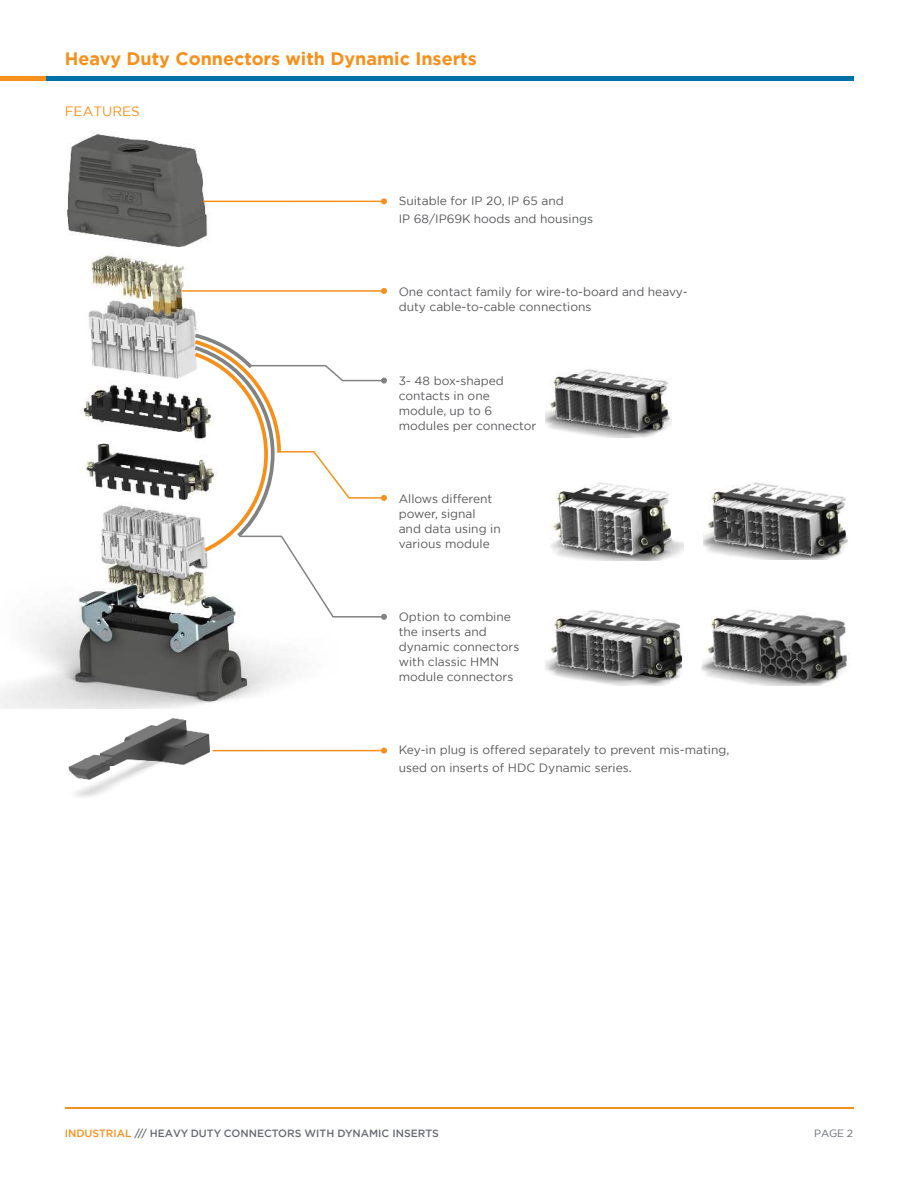
<style>
.page{position:relative;width:918px;height:1188px;background:#fff}
.page>*{position:absolute;margin:0;border:0;box-sizing:border-box;transform-origin:0 0}
.t1{font:700 18px "Gotham";color:#f6901d}
.t2{font:13.5px "Gotham";color:#f6901d}
.t3{font:12px/15px "Gotham";color:#57585a}
.t4{font:500 10.5px "Gotham";color:#686b73}
.t5{font:10.5px "Gotham";color:#686b73}
.s1{color:#f6901d}
</style>
<div class="page">
<img style="left:68px;top:718px;width:157px;height:79px">
<img style="left:0;top:133px;width:338px;height:576px">
<hr style="left:203px;top:201px;width:181px;height:1px;background:#f6901d">
<svg style="left:381px;top:198px;width:6px;height:6px"></svg>
<hr style="left:182px;top:290px;width:202px;height:2px;background:#f6901d">
<svg style="left:381px;top:288px;width:6px;height:6px"></svg>
<img style="left:545px;top:369px;width:127px;height:68px">
<img style="left:550px;top:482px;width:134px;height:79px">
<img style="left:703px;top:482px;width:145px;height:77px">
<img style="left:545px;top:610px;width:138px;height:76px">
<img style="left:701px;top:610px;width:148px;height:76px">
<svg style="left:191px;top:331px;width:196px;height:289px"></svg>
<hr style="left:213px;top:750px;width:171px;height:1px;background:#f6901d">
<svg style="left:381px;top:748px;width:6px;height:6px"></svg>
<hr style="left:65px;top:1107px;width:788px;height:1px;background:#f6901d">
<div style="left:0;top:76px;width:47px;height:5px;background:#f6901d"></div>
<div style="left:46px;top:76px;width:807px;height:5px;background:#0071a6"></div>
<h1 class="t1" style="left:65px;top:52px;width:413px">Heavy Duty Connectors with Dynamic Inserts</h1>
<p class="t2" style="left:65px;top:106px;width:77px">FEATURES</p>
<p class="t3" style="left:399px;top:191px;width:196px;line-height:18px">Suitable for IP 20, IP 65 and<br>IP 68/IP69K hoods and housings</p>
<p class="t3" style="left:399px;top:284px;width:291px">One contact family for wire-to-board and heavy&shy;duty cable-to-cable connections</p>
<p class="t3" style="left:399px;top:373px;width:139px">3- 48 box-shaped contacts in one module, up to 6 modules per connector</p>
<p class="t3" style="left:399px;top:491px;width:104px">Allows di昀昀erent power, signal and data using in various module</p>
<p class="t3" style="left:399px;top:611px;width:122px">Option to combine the inserts and dynamic connectors with classic HMN module connectors</p>
<p class="t3" style="left:399px;top:740px;width:332px;line-height:18px">Key-in plug is o昀昀ered separately to prevent mis-mating, used on inserts of HDC Dynamic series.</p>
<p class="t4" style="left:65px;top:1129px;width:376px"><span class="s1">INDUSTRIAL</span> /// HEAVY DUTY CONNECTORS WITH DYNAMIC INSERTS</p>
<p class="t5" style="left:814px;top:1129px;width:40px">PAGE 2</p>
</div>
